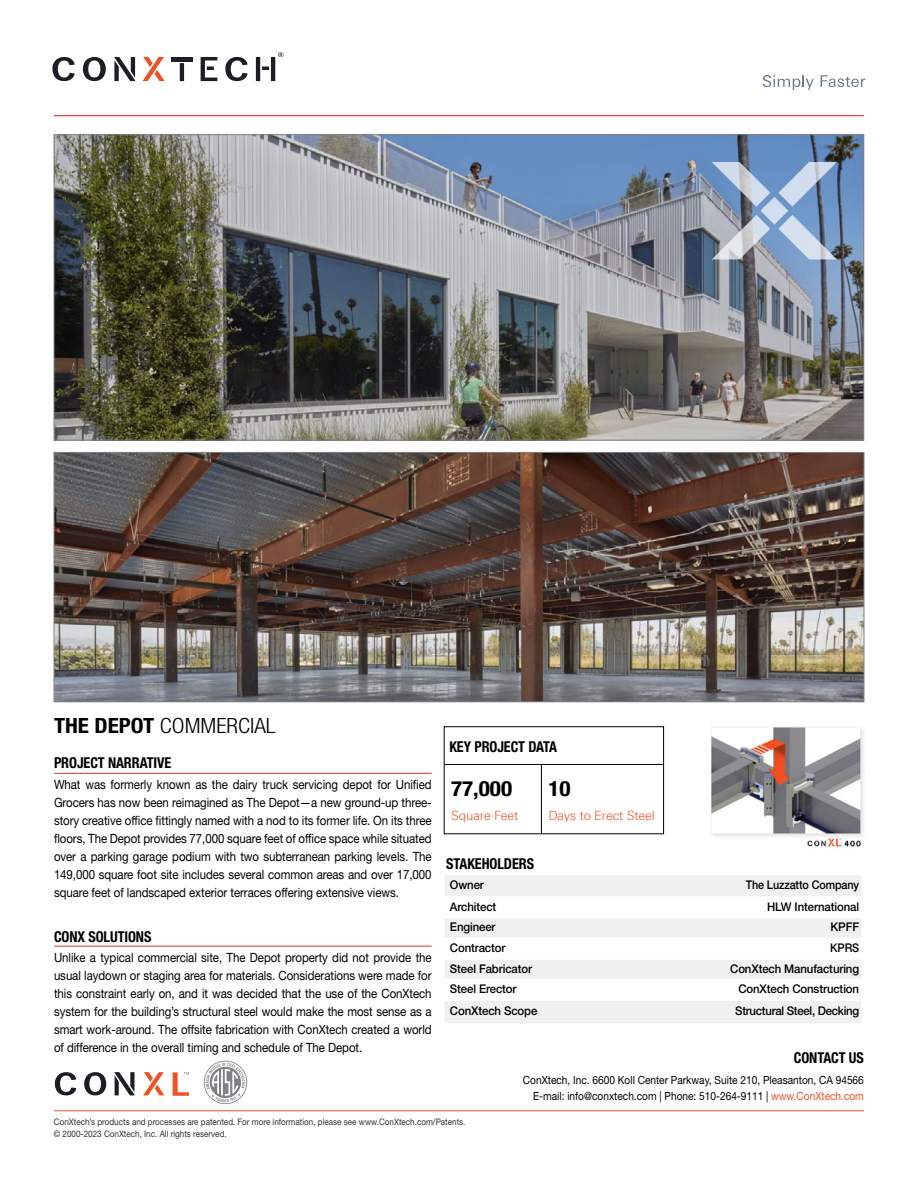
<style>
.page{position:relative;width:918px;height:1188px;background:#fff}
.page>*{position:absolute;margin:0;border:0;box-sizing:border-box;transform-origin:0 0}
.t1{font:300 condensed 21px "Helvetica Neue LT Std";color:#000;scale:1.1 1}
.t2{font:700 condensed 21px "Helvetica Neue LT Std";color:#000;scale:1.1 1}
.t3{font:700 condensed 15px "Helvetica Neue LT Std";letter-spacing:-.005em;color:#000;scale:.95 1}
.t4{font:12.75px/18px "Helvetica Neue LT Std";letter-spacing:-.005em;color:#000;text-align:justify;scale:.9 1}
.t5{font:300 12.75px "Linotype Univers 330";letter-spacing:-.01em;color:#f05023}
.t6{font:500 12px "Helvetica Neue LT Std";letter-spacing:-.01em;color:#000;scale:.95 1}
.t7{font:500 12px "Helvetica Neue LT Std";letter-spacing:-.01em;color:#000;scale:.9 1}
.t8{font:11.25px/16.5px "Helvetica Neue LT Std";color:#000;text-align:right;scale:.9 1}
.t9{font:9px "Helvetica Neue LT Std";color:#323232;scale:.9 1}
.s1{font-weight:700}
.s2{color:#f05023}
</style>
<div class="page">
<hr style="left:54px;top:1110px;width:810px;height:1px;background:#f05023">
<svg style="left:203px;top:1061px;width:45px;height:43px"></svg>
<svg style="left:55px;top:1072px;width:21px;height:23px"></svg>
<svg style="left:84px;top:1072px;width:22px;height:23px"></svg>
<svg style="left:114px;top:1072px;width:21px;height:23px"></svg>
<svg style="left:143px;top:1072px;width:21px;height:23px"></svg>
<svg style="left:173px;top:1072px;width:16px;height:23px"></svg>
<svg style="left:763px;top:75px;width:51px;height:15px"></svg>
<svg style="left:821px;top:75px;width:44px;height:12px"></svg>
<svg style="left:52px;top:57px;width:23px;height:24px"></svg>
<svg style="left:83px;top:57px;width:23px;height:24px"></svg>
<svg style="left:114px;top:57px;width:22px;height:24px"></svg>
<hr style="left:171px;top:57px;width:22px;height:4px;background:#1f1c25">
<svg style="left:225px;top:57px;width:23px;height:24px"></svg>
<svg style="left:143px;top:57px;width:22px;height:24px"></svg>
<hr style="left:180px;top:63px;width:4px;height:18px;background:#1f1c25">
<svg style="left:201px;top:57px;width:16px;height:24px"></svg>
<svg style="left:256px;top:52px;width:28px;height:29px"></svg>
<img style="left:711px;top:726px;width:153px;height:121px">
<hr style="left:54px;top:115px;width:810px;height:1px;background:#e5322d">
<img style="left:56px;top:137px;width:806px;height:301px">
<img style="left:56px;top:454px;width:806px;height:246px">
<div style="left:54px;top:452px;width:810px;height:250px;border:1px solid #808285"></div>
<svg style="left:54px;top:772px;width:378px;height:174px"></svg>
<hr style="left:54px;top:773px;width:378px;height:1px;background:#e5322d">
<hr style="left:54px;top:946px;width:378px;height:1px;background:#e5322d">
<svg style="left:445px;top:875px;width:416px;height:148px;fill:#f0f0f0"></svg>
<svg style="left:712px;top:162px;width:125px;height:97px;background:#98adc8"></svg>
<hr style="left:541px;top:764px;width:1px;height:70px;background:#000">
<hr style="left:445px;top:764px;width:219px;height:1px;background:#000">
<h1 class="t1" style="left:54px;top:714px;width:203px"><span class="s1">THE DEPOT</span> COMMERCIAL</h1>
<p class="t3" style="left:54px;top:754px;width:125px">PROJECT NARRATIVE</p>
<p class="t4" style="left:54px;top:775px;width:421px">What was formerly known as the dairy truck servicing depot for Unified Grocers has now been reimagined as The Depot—a new ground-up three&shy;story creative office fittingly named with a nod to its former life. On its three floors, The Depot provides 77,000 square feet of office space while situated over a parking garage podium with two subterranean parking levels. The 149,000 square foot site includes several common areas and over 17,000 square feet of landscaped exterior terraces offering extensive views.</p>
<p class="t3" style="left:54px;top:928px;width:104px">CONX SOLUTIONS</p>
<p class="t4" style="left:54px;top:948px;width:421px">Unlike a typical commercial site, The Depot property did not provide the usual laydown or staging area for materials. Considerations were made for this constraint early on, and it was decided that the use of the ConXtech system for the building’s structural steel would make the most sense as a smart work-around. The offsite fabrication with ConXtech created a world of difference in the overall timing and schedule of The Depot.</p>
<p class="t3" style="left:449px;top:738px;width:115px">KEY PROJECT DATA</p>
<h1 class="t2" style="left:451px;top:776px;width:57px">77,000</h1>
<p class="t5" style="left:451px;top:808px;width:69px">Square Feet</p>
<p class="t3" style="left:446px;top:854px;width:94px">STAKEHOLDERS</p>
<h1 class="t2" style="left:548px;top:776px;width:22px">10</h1>
<p class="t5" style="left:548px;top:808px;width:108px">Days to Erect Steel</p>
<p class="t6" style="left:450px;top:878px;width:37px">Owner</p>
<p class="t7" style="left:746px;top:878px;width:127px">The Luzzatto Company</p>
<p class="t6" style="left:450px;top:899px;width:50px">Architect</p>
<p class="t6" style="left:767px;top:899px;width:98px">HLW International</p>
<p class="t6" style="left:450px;top:920px;width:50px">Engineer</p>
<p class="t6" style="left:831px;top:920px;width:32px">KPFF</p>
<p class="t6" style="left:450px;top:941px;width:60px">Contractor</p>
<p class="t7" style="left:830px;top:941px;width:34px">KPRS</p>
<p class="t6" style="left:450px;top:961px;width:88px">Steel Fabricator</p>
<p class="t6" style="left:730px;top:961px;width:137px">ConXtech Manufacturing</p>
<p class="t6" style="left:450px;top:982px;width:72px">Steel Erector</p>
<p class="t6" style="left:738px;top:982px;width:129px">ConXtech Construction</p>
<p class="t6" style="left:450px;top:1004px;width:94px">ConXtech Scope</p>
<p class="t6" style="left:735px;top:1004px;width:132px">Structural Steel, Decking</p>
<p class="t3" style="left:794px;top:1048px;width:75px">CONTACT US</p>
<p class="t8" style="left:523px;top:1071px;width:380px">ConXtech, Inc. 6600 Koll Center Parkway, Suite 210, Pleasanton, CA 94566<br>E-mail: info@conxtech.com | Phone: 510-264-9111 | <span class="s2">www.ConXtech.com</span></p>
<p class="t9" style="left:54px;top:1116px;width:459px">ConXtech’s products and processes are patented. For more information, please see www.ConXtech.com/Patents.</p>
<p class="t9" style="left:54px;top:1129px;width:194px">© 2000-2023 ConXtech, Inc. All rights reserved.</p>
</div>
